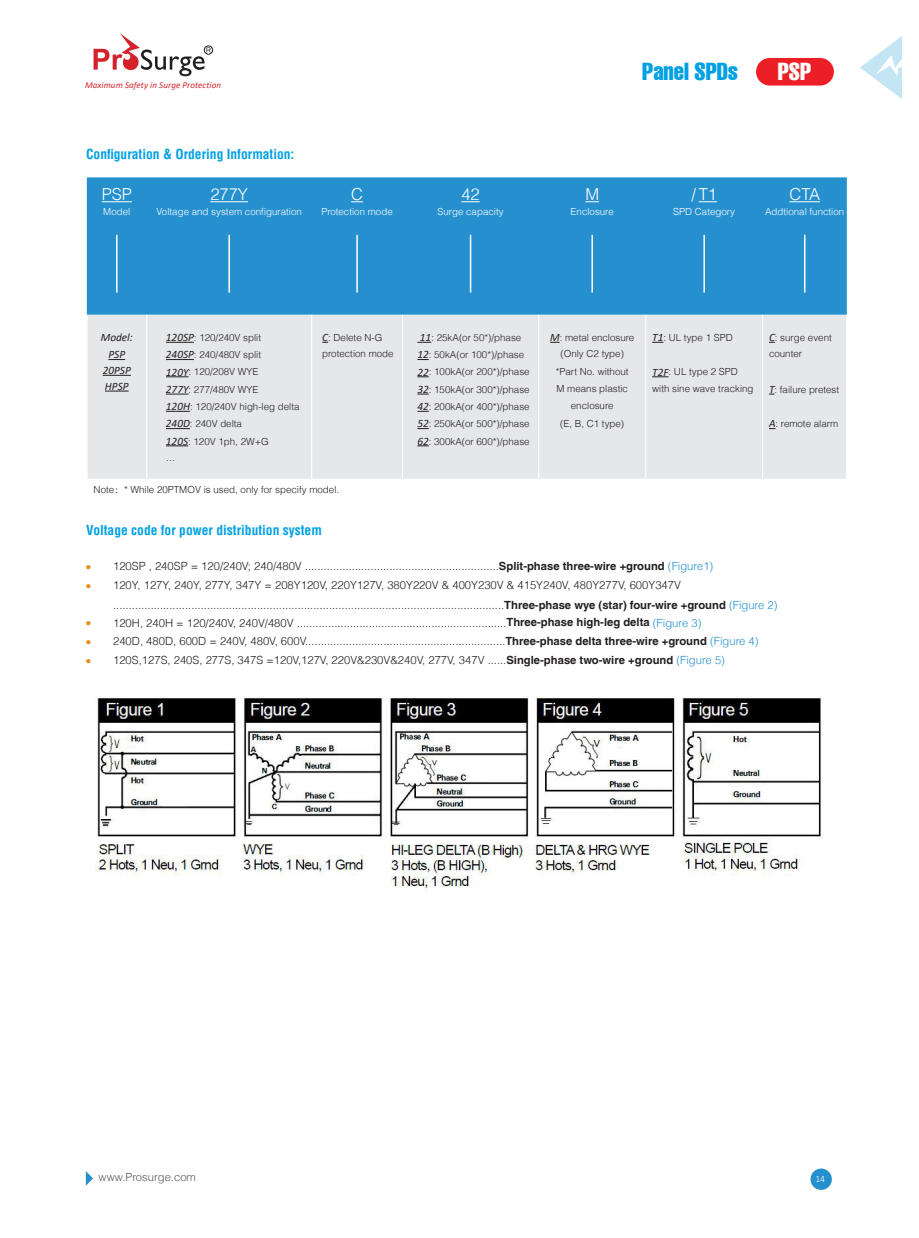
<style>
.page{position:relative;width:919px;height:1238px;background:#fff}
.page>*{position:absolute;margin:0;border:0;box-sizing:border-box;transform-origin:0 0}
.t1{font:extra-condensed 24px "Helvetica LT";color:#00a1e3}
.t2{font:extra-condensed 24px "Helvetica LT";color:#fff}
.表格正文{font:300 16.5px "Helvetica LT";color:#fff}
.t3{font:700 condensed 13.5px "Helvetica";color:#00a1e3}
.t4{font:300 11.25px/19.8px "Helvetica LT";color:#231f20}
.t5{font:italic 11.25px "Calibri";color:#231f20}
.t6{font:300 11.25px "Helvetica LT";color:#57585a}
.t7{font:300 9.75px/16.5px "Helvetica LT";color:#231f20}
.表格正文-2{font:300 9.75px "Helvetica LT";color:#fff}
.t8{font:300 9.6px "Calibri";color:#fff}
.t9{font:italic 9px "Calibri";letter-spacing:.01em;color:#d3222b}
.s1{font-family:"Calibri";font-weight:400;font-style:italic;font-size:11.25px}
.s2{font-family:"Adobe Song Std"}
.s3{font-family:"Helvetica";font-weight:400;font-size:13.5px;color:#eb8c1b}
.s4{font-weight:700}
.s5{color:#2690cf}
</style>
<div class="page">
<svg style="left:86px;top:1171px;width:7px;height:14px"></svg>
<svg style="left:860px;top:37px;width:41px;height:61px"></svg>
<div style="left:87px;top:177px;width:759px;height:138px;background:#2690cf"></div>
<div style="left:88px;top:315px;width:758px;height:163px;background:#e6e7e9"></div>
<hr style="left:146px;top:315px;width:1px;height:163px;background:#fff">
<hr style="left:311px;top:315px;width:1px;height:163px;background:#fff">
<hr style="left:402px;top:315px;width:1px;height:163px;background:#fff">
<hr style="left:538px;top:315px;width:1px;height:163px;background:#fff">
<hr style="left:645px;top:315px;width:1px;height:163px;background:#fff">
<hr style="left:762px;top:315px;width:1px;height:163px;background:#fff">
<hr style="left:102px;top:201px;width:30px;height:1px;background:#fff">
<hr style="left:210px;top:201px;width:38px;height:1px;background:#fff">
<svg style="left:351px;top:201px;width:12px;height:1px"></svg>
<svg style="left:461px;top:201px;width:18px;height:1px"></svg>
<svg style="left:585px;top:201px;width:14px;height:1px"></svg>
<svg style="left:698px;top:201px;width:19px;height:1px"></svg>
<hr style="left:789px;top:201px;width:31px;height:1px;background:#fff">
<hr style="left:116px;top:235px;width:1px;height:57px;background:#fff">
<hr style="left:228px;top:235px;width:2px;height:57px;background:#fff">
<hr style="left:356px;top:235px;width:2px;height:57px;background:#fff">
<hr style="left:470px;top:235px;width:1px;height:57px;background:#fff">
<hr style="left:591px;top:235px;width:2px;height:57px;background:#fff">
<hr style="left:703px;top:235px;width:2px;height:57px;background:#fff">
<hr style="left:803px;top:235px;width:2px;height:57px;background:#fff">
<svg style="left:108px;top:359px;width:17px;height:1px"></svg>
<svg style="left:103px;top:375px;width:28px;height:1px"></svg>
<svg style="left:105px;top:390px;width:24px;height:1px"></svg>
<svg style="left:166px;top:342px;width:28px;height:1px"></svg>
<svg style="left:166px;top:359px;width:28px;height:1px"></svg>
<svg style="left:166px;top:376px;width:22px;height:1px"></svg>
<svg style="left:166px;top:393px;width:22px;height:1px"></svg>
<svg style="left:166px;top:411px;width:24px;height:1px"></svg>
<svg style="left:166px;top:428px;width:24px;height:1px"></svg>
<svg style="left:166px;top:445px;width:22px;height:1px"></svg>
<svg style="left:417px;top:342px;width:14px;height:1px"></svg>
<svg style="left:417px;top:359px;width:12px;height:1px"></svg>
<svg style="left:417px;top:376px;width:12px;height:1px"></svg>
<svg style="left:417px;top:393px;width:12px;height:1px"></svg>
<svg style="left:417px;top:411px;width:12px;height:1px"></svg>
<svg style="left:417px;top:428px;width:12px;height:1px"></svg>
<svg style="left:417px;top:445px;width:12px;height:1px"></svg>
<svg style="left:652px;top:376px;width:16px;height:1px"></svg>
<img style="left:95px;top:698px;width:726px;height:191px">
<div style="left:756px;top:58px;width:77px;height:28px;background:#ed1f26;border-radius:14px"></div>
<div style="left:204px;top:46px;width:9px;height:9px;border:1px solid #231f20;border-radius:50%"></div>
<svg style="left:93px;top:33px;width:118px;height:43px"></svg>
<div style="left:810px;top:1168px;width:21px;height:21px;background:#2690cf;border-radius:50%"></div>
<p class="t9" style="left:85px;top:79px;width:137px">Maximum Safety in Surge Protection</p>
<p class="t3" style="left:86px;top:146px;width:210px">Configuration &amp; Ordering Information:</p>
<p class="表格正文" style="left:102px;top:184px;width:32px">PSP</p>
<p class="表格正文-2" style="left:103px;top:206px;width:29px">Model</p>
<p class="表格正文" style="left:210px;top:184px;width:39px">277Y</p>
<p class="表格正文-2" style="left:156px;top:206px;width:147px">Voltage and system configuration</p>
<p class="表格正文" style="left:351px;top:184px;width:13px">C</p>
<p class="表格正文-2" style="left:321px;top:206px;width:73px">Protection mode</p>
<p class="表格正文" style="left:461px;top:184px;width:20px">42</p>
<p class="表格正文-2" style="left:437px;top:206px;width:68px">Surge capacity</p>
<p class="t1" style="left:642px;top:57px;width:97px">Panel SPDs</p>
<p class="t2" style="left:777px;top:57px;width:35px">PSP</p>
<p class="表格正文" style="left:585px;top:184px;width:15px">M</p>
<p class="表格正文-2" style="left:570px;top:206px;width:45px">Enclosure</p>
<p class="表格正文" style="left:691px;top:184px;width:27px">/T1</p>
<p class="表格正文-2" style="left:673px;top:206px;width:63px">SPD Category</p>
<p class="表格正文" style="left:789px;top:184px;width:32px">CTA</p>
<p class="表格正文-2" style="left:765px;top:206px;width:81px">Addtional function</p>
<p class="t5" style="left:101px;top:329px;width:34px">Model:</p>
<p class="t5" style="left:108px;top:347px;width:18px">PSP</p>
<p class="t5" style="left:103px;top:362px;width:30px">20PSP</p>
<p class="t5" style="left:105px;top:378px;width:25px">HPSP</p>
<p class="t7" style="left:166px;top:329px;width:97px"><span class="s1">120SP</span>: 120/240V split</p>
<p class="t7" style="left:166px;top:346px;width:97px"><span class="s1">240SP</span>: 240/480V split</p>
<p class="t7" style="left:166px;top:363px;width:94px"><span class="s1">120Y</span>: 120/208V WYE</p>
<p class="t7" style="left:166px;top:381px;width:94px"><span class="s1">277Y</span>: 277/480V WYE</p>
<p class="t7" style="left:166px;top:398px;width:135px"><span class="s1">120H</span>: 120/240V high-leg delta</p>
<p class="t7" style="left:166px;top:415px;width:78px"><span class="s1">240D</span>: 240V delta</p>
<p class="t7" style="left:166px;top:432px;width:104px"><span class="s1">120S</span>: 120V 1ph, 2W+G</p>
<p class="t7" style="left:166px;top:449px;width:11px">…</p>
<p class="t7" style="left:322px;top:329px;width:73px"><span class="s1">C</span>: Delete N-G protection mode</p>
<p class="t7" style="left:420px;top:329px;width:103px"><span class="s1">11</span>: 25kA(or 50*)/phase</p>
<p class="t7" style="left:417px;top:346px;width:108px"><span class="s1">12</span>: 50kA(or 100*)/phase</p>
<p class="t7" style="left:417px;top:363px;width:114px"><span class="s1">22</span>: 100kA(or 200*)/phase</p>
<p class="t7" style="left:417px;top:381px;width:114px"><span class="s1">32</span>: 150kA(or 300*)/phase</p>
<p class="t7" style="left:417px;top:398px;width:114px"><span class="s1">42</span>: 200kA(or 400*)/phase</p>
<p class="t7" style="left:417px;top:415px;width:114px"><span class="s1">52</span>: 250kA(or 500*)/phase</p>
<p class="t7" style="left:417px;top:432px;width:114px"><span class="s1">62</span>: 300kA(or 600*)/phase</p>
<p class="t7" style="left:94px;top:481px;width:247px">Note<span class="s2">：</span>* While 20PTMOV is used, only for specify model.</p>
<p class="t7" style="left:550px;top:329px;width:86px"><span class="s1">M</span>: metal enclosure</p>
<p class="t7" style="left:560px;top:345px;width:65px">(Only C2 type)</p>
<p class="t7" style="left:555px;top:363px;width:74px">*Part No. without</p>
<p class="t7" style="left:556px;top:380px;width:73px">M means plastic</p>
<p class="t7" style="left:571px;top:397px;width:44px">enclosure</p>
<p class="t7" style="left:560px;top:414px;width:65px">(E, B, C1 type)</p>
<p class="t7" style="left:652px;top:329px;width:82px"><span class="s1">T1</span>: UL type 1 SPD</p>
<p class="t7" style="left:652px;top:363px;width:103px"><span class="s1">T2F</span>: UL type 2 SPD with sine wave tracking</p>
<p class="t7" style="left:769px;top:329px;width:64px"><span class="s1">C</span>: surge event counter</p>
<p class="t7" style="left:769px;top:381px;width:72px"><span class="s1">T</span>: failure pretest</p>
<p class="t7" style="left:769px;top:415px;width:71px"><span class="s1">A</span>: remote alarm</p>
<p class="t3" style="left:86px;top:521px;width:237px">Voltage code for power distribution system</p>
<p class="t4" style="left:86px;top:556px;width:628px"><span class="s3">•</span> 120SP , 240SP = 120/240V; 240/480V ..............................................................<span class="s4">Split-phase three-wire +ground</span> <span class="s5">(Figure1)</span></p>
<p class="t4" style="left:113px;top:575px;width:666px;text-indent:-27px"><span class="s3">•</span> 120Y, 127Y, 240Y, 277Y, 347Y = 208Y120V, 220Y127V, 380Y220V &amp; 400Y230V &amp; 415Y240V, 480Y277V, 600Y347V .............................................................................................................................<span class="s4">Three-phase wye (star) four-wire +ground</span> <span class="s5">(Figure 2)</span></p>
<p class="t4" style="left:86px;top:612px;width:616px"><span class="s3">•</span> 120H, 240H = 120/240V, 240V/480V ...................................................................<span class="s4">Three-phase high-leg delta</span> <span class="s5">(Figure 3)</span></p>
<p class="t4" style="left:86px;top:631px;width:674px"><span class="s3">•</span> 240D, 480D, 600D = 240V, 480V, 600V................................................................<span class="s4">Three-phase delta three-wire +ground</span> <span class="s5">(Figure 4)</span></p>
<p class="t4" style="left:86px;top:650px;width:640px"><span class="s3">•</span> 120S,127S, 240S, 277S, 347S =120V,127V, 220V&amp;230V&amp;240V, 277V, 347V ......<span class="s4">Single-phase two-wire +ground</span> <span class="s5">(Figure 5)</span></p>
<p class="t6" style="left:99px;top:1170px;width:99px">www.Prosurge.com</p>
<p class="t8" style="left:815px;top:1172px;width:11px">14</p>
</div>
